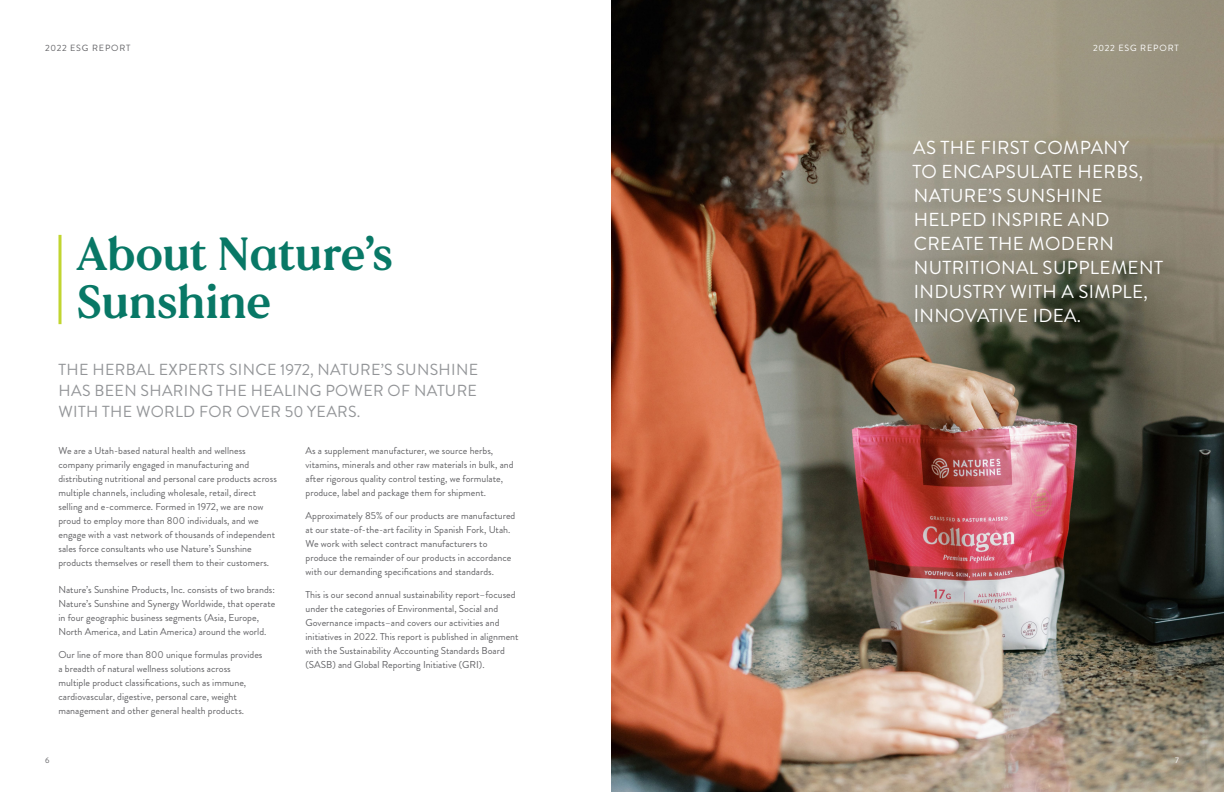
<style>
.page{position:relative;width:1224px;height:792px;background:#fff}
.page>*{position:absolute;margin:0;border:0;box-sizing:border-box;transform-origin:0 0}
.t1{font:46px/48px "F37 Bobby";letter-spacing:-.015em;color:#087866}
.t2{font:18.8px/24px "Brandon Grotesque";letter-spacing:.02em;color:#fff}
.t3{font:16px/21px "Brandon Grotesque";letter-spacing:.02em;color:#939598;text-align:justify}
.t4{font:10px/14px "Brandon Grotesque";color:#636366}
.t5{font:9px "Brandon Grotesque";letter-spacing:.095em;color:#636366}
.t6{font:9px "Brandon Grotesque";letter-spacing:.095em;color:#fff}
.t7{font:8px "Brandon Grotesque";color:#636366}
.t8{font:8px "Brandon Grotesque";color:#fff}
</style>
<div class="page">
<img style="left:612px;top:0;width:612px;height:792px">
<svg style="left:58px;top:235px;width:4px;height:89px"></svg>
<p class="t5" style="left:45px;top:42px;width:87px">2022 ESG REPORT</p>
<p class="t6" style="left:1093px;top:42px;width:87px">2022 ESG REPORT</p>
<h1 class="t1" style="left:76px;top:230px;width:318px">About Nature’s<br>Sunshine</h1>
<h3 class="t3" style="left:59px;top:360px;width:421px">THE HERBAL EXPERTS SINCE 1972, NATURE’S SUNSHINE HAS BEEN SHARING THE HEALING POWER OF NATURE WITH THE WORLD FOR OVER 50 YEARS.</h3>
<p class="t4" style="left:58px;top:443px;width:220px">We are a Utah-based natural health and wellness company primarily engaged in manufacturing and distributing nutritional and personal care products across multiple channels, including wholesale, retail, direct selling and e-commerce. Formed in 1972, we are now proud to employ more than 800 individuals, and we engage with a vast network of thousands of independent sales force consultants who use Nature’s Sunshine products themselves or resell them to their customers.</p>
<p class="t4" style="left:58px;top:583px;width:218px">Nature’s Sunshine Products, Inc. consists of two brands:<br>Nature’s Sunshine and Synergy Worldwide, that operate in four geographic business segments (Asia, Europe, North America, and Latin America) around the world.</p>
<p class="t4" style="left:58px;top:648px;width:206px">Our line of more than 800 unique formulas provides a breadth of natural wellness solutions across multiple product classifications, such as immune, cardiovascular, digestive, personal care, weight management and other general health products.</p>
<p class="t4" style="left:306px;top:443px;width:210px">As a supplement manufacturer, we source herbs, vitamins, minerals and other raw materials in bulk, and after rigorous quality control testing, we formulate, produce, label and package them for shipment.</p>
<p class="t4" style="left:306px;top:508px;width:211px">Approximately 85% of our products are manufactured at our state-of-the-art facility in Spanish Fork, Utah.<br>We work with select contract manufacturers to produce the remainder of our products in accordance with our demanding specifications and standards.</p>
<p class="t4" style="left:306px;top:587px;width:215px">This is our second annual sustainability report–focused under the categories of Environmental, Social and Governance impacts–and covers our activities and initiatives in 2022. This report is published in alignment with the Sustainability Accounting Standards Board (SASB) and Global Reporting Initiative (GRI).</p>
<h2 class="t2" style="left:912px;top:136px;width:252px">AS THE FIRST COMPANY<br>TO ENCAPSULATE HERBS,<br>NATURE’S SUNSHINE<br>HELPED INSPIRE AND<br>CREATE THE MODERN<br>NUTRITIONAL SUPPLEMENT<br>INDUSTRY WITH A SIMPLE,<br>INNOVATIVE IDEA.</h2>
<p class="t7" style="left:45px;top:754px;width:6px">6</p>
<p class="t8" style="left:1175px;top:754px;width:5px">7</p>
</div>
